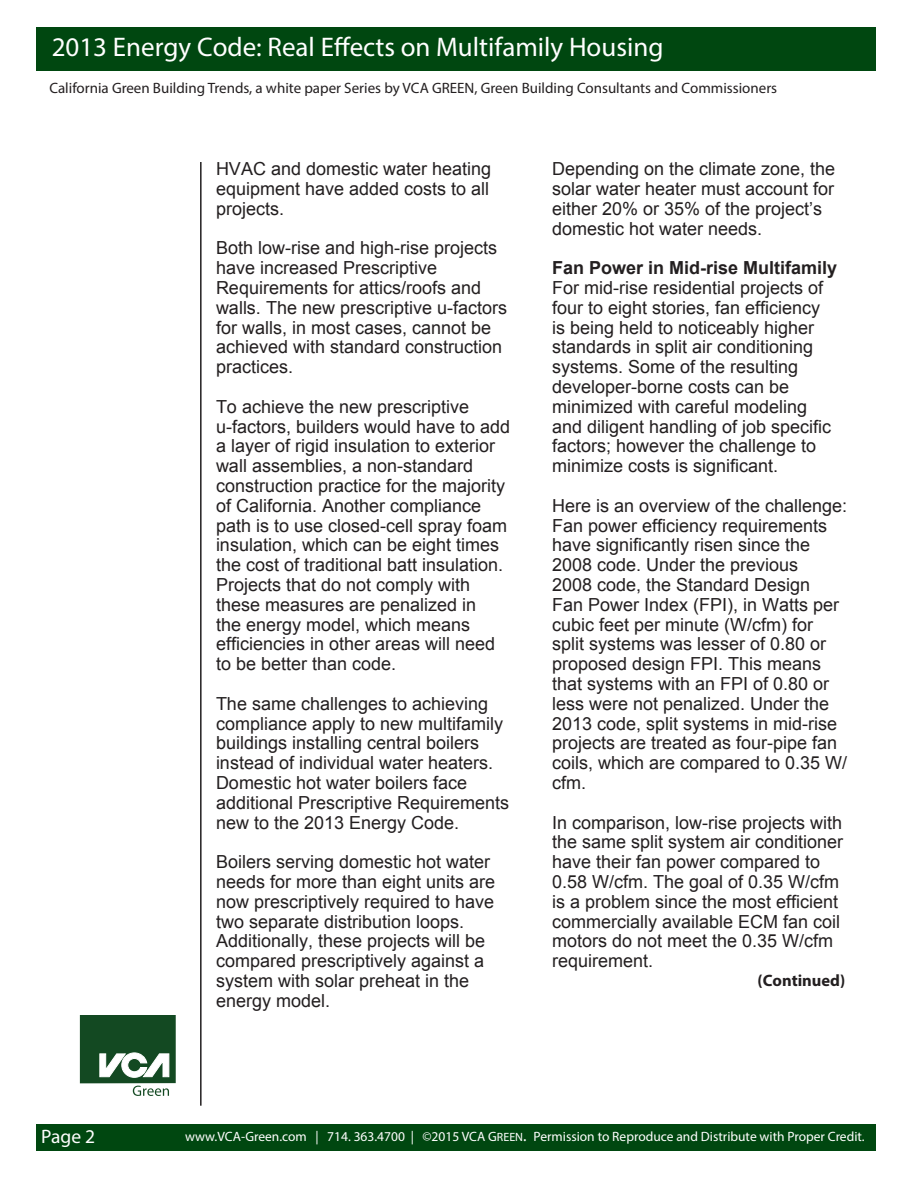
<style>
.page{position:relative;width:918px;height:1188px;background:#fff}
.page>*{position:absolute;margin:0;border:0;box-sizing:border-box;transform-origin:0 0}
.t1{font:27px "Myriad Pro";color:#fff}
.t2{font:19.5px "Myriad Pro";color:#fff}
.t3{font:18px/19.8px "Arial";color:#231f20}
.t4{font:700 18px "Arial";color:#231f20}
.t5{font:700 16.5px "Myriad Pro";color:#231f20}
.t6{font:15px "Myriad Pro";color:#231f20}
.t7{font:13.5px "Myriad Pro";color:#fff}
.s1{font-size:12px}
.s2{font-size:16.5px}
</style>
<div class="page">
<div style="left:36px;top:61px;width:839px;height:9px;background:#004710"></div>
<div style="left:36px;top:1124px;width:839px;height:18px;background:#004710"></div>
<div style="left:36px;top:1141px;width:840px;height:10px;background:#004710"></div>
<hr style="left:200px;top:162px;width:2px;height:944px;background:#231f20">
<div style="left:36px;top:27px;width:839px;height:35px;background:#004710"></div>
<svg style="left:79px;top:1015px;width:97px;height:81px"></svg>
<h1 class="t1" style="left:52px;top:31px;width:613px">2013 Energy Code: Real Effects on Multifamily Housing</h1>
<p class="t6" style="left:50px;top:79px;width:729px">California Green Building Trends, a white paper Series by VCA GREEN, Green Building Consultants and Commissioners</p>
<p class="t2" style="left:41px;top:1124px;width:56px">Page 2</p>
<p class="t3" style="left:216px;top:159px;width:277px;text-align:justify">HVAC and domestic water heating equipment have added costs to all projects.</p>
<p class="t3" style="left:216px;top:238px;width:293px">Both low-rise and high-rise projects have increased Prescriptive<br>Requirements for attics/roofs and walls. The new prescriptive u-factors for walls, in most cases, cannot be achieved with standard construction practices.</p>
<p class="t3" style="left:216px;top:397px;width:296px">To achieve the new prescriptive u-factors, builders would have to add a layer of rigid insulation to exterior wall assemblies, a non-standard construction practice for the majority of California. Another compliance path is to use closed-cell spray foam insulation, which can be eight times the cost of traditional batt insulation.<br>Projects that do not comply with these measures are penalized in<br>the energy model, which means efficiencies in other areas will need to be better than code.</p>
<p class="t3" style="left:216px;top:694px;width:295px">The same challenges to achieving compliance apply to new multifamily buildings installing central boilers instead of individual water heaters.<br>Domestic hot water boilers face additional Prescriptive Requirements new to the 2013 Energy Code.</p>
<p class="t3" style="left:216px;top:852px;width:281px">Boilers serving domestic hot water needs for more than eight units are now prescriptively required to have two separate distribution loops.<br>Additionally, these projects will be compared prescriptively against a system with solar preheat in the energy model.</p>
<p class="t3" style="left:552px;top:159px;width:285px">Depending on the climate zone, the solar water heater must account for either 20% or 35% of the project’s domestic hot water needs.</p>
<p class="t4" style="left:552px;top:256px;width:287px">Fan Power in Mid-rise Multifamily</p>
<p class="t3" style="left:552px;top:278px;width:281px">For mid-rise residential projects of four to eight stories, fan efficiency is being held to noticeably higher standards in split air conditioning systems. Some of the resulting developer-borne costs can be minimized with careful modeling and diligent handling of job specific factors; however the challenge to minimize costs is significant.</p>
<p class="t3" style="left:552px;top:496px;width:297px">Here is an overview of the challenge:<br>Fan power efficiency requirements have significantly risen since the<br>2008 code. Under the previous<br>2008 code, the Standard Design<br>Fan Power Index (FPI), in Watts per cubic feet per minute (W/cfm) for split systems was lesser of 0.80 or proposed design FPI. This means that systems with an FPI of 0.80 or less were not penalized. Under the<br>2013 code, split systems in mid-rise projects are treated as four-pipe fan coils, which are compared to 0.35 W/ cfm.</p>
<p class="t3" style="left:552px;top:812px;width:293px">In comparison, low-rise projects with the same split system air conditioner have their fan power compared to<br>0.58 W/cfm. The goal of 0.35 W/cfm is a problem since the most efficient commercially available ECM fan coil motors do not meet the 0.35 W/cfm requirement.</p>
<p class="t5" style="left:758px;top:970px;width:89px">(Continued)</p>
<p class="t7" style="left:185px;top:1128px;width:681px">www.VCA-Green.com | 714. 363.4700 | ©2015 VCA G<span class="s1">REEN</span><span class="s2">.</span> Permission to Reproduce and Distribute with Proper Credit.</p>
</div>
